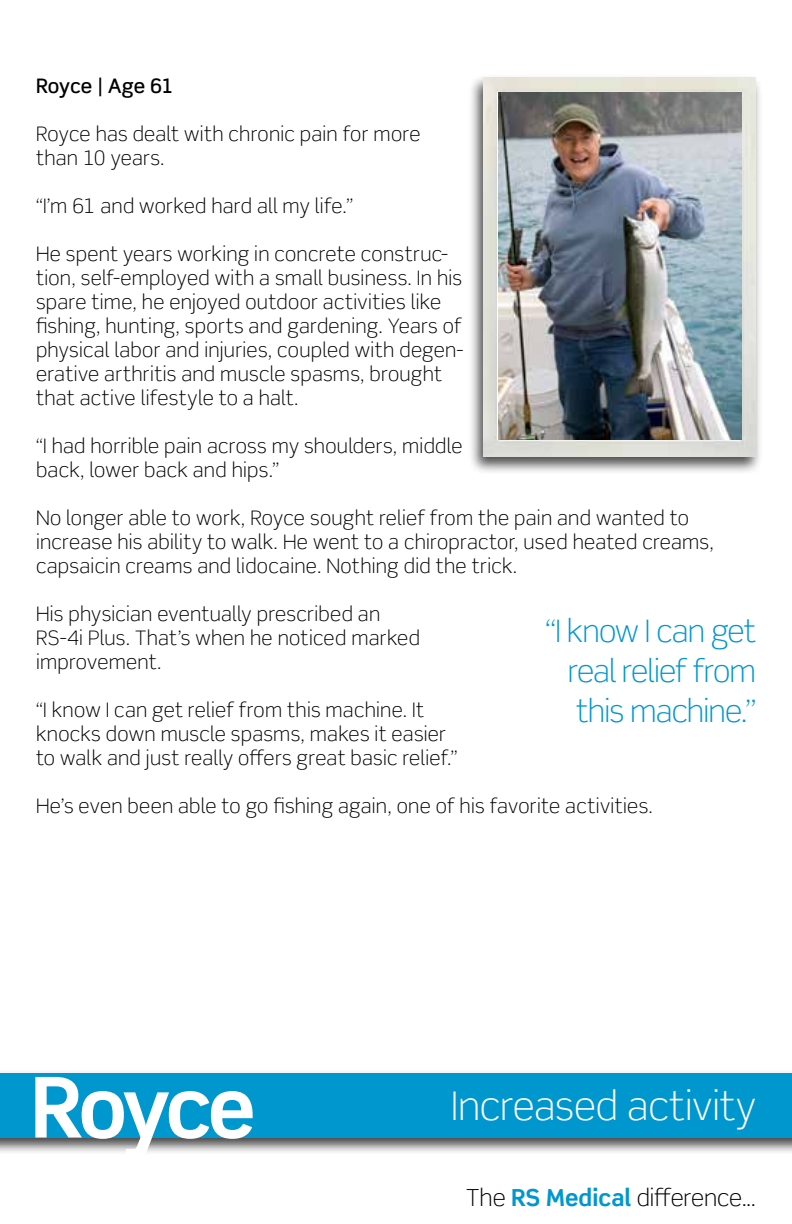
<style>
.page{position:relative;width:792px;height:1224px;background:#fff}
.page>*{position:absolute;margin:0;border:0;box-sizing:border-box;transform-origin:0 0}
.t1{font:700 84px "Scene Pro";letter-spacing:-.055em;color:#fff}
.t2{font:300 39.6px "Scene Pro";color:#fff}
.t3{font:300 31px/40px "Scene Pro";letter-spacing:-.025em;color:#0097cf;text-align:justify}
.t4{font:300 23.6px "Scene Pro";color:#000}
.t5{font:300 20px/24px "Scene Pro";letter-spacing:.015em;color:#000}
.t6{font:500 20px "Scene Pro";letter-spacing:-.01em;color:#000}
.s1{font-weight:700;color:#0097cf}
</style>
<div class="page">
<div style="left:0;top:1069px;width:792px;height:86px;background:#000;opacity:.75"></div>
<div style="left:0;top:1074px;width:792px;height:64px;background:#0097cf"></div>
<div style="left:468px;top:74px;width:295px;height:402px;background:#000;opacity:.7"></div>
<img style="left:484px;top:78px;width:272px;height:378px">
<img style="left:498px;top:92px;width:243px;height:348px">
<p class="t6" style="left:36px;top:74px;width:139px">Royce | Age 61</p>
<p class="t5" style="left:36px;top:122px;width:386px">Royce has dealt with chronic pain for more than 10 years.</p>
<p class="t5" style="left:36px;top:194px;width:319px">“I’m 61 and worked hard all my life.”</p>
<p class="t5" style="left:36px;top:242px;width:429px">He spent years working in concrete construc&shy;tion, self-employed with a small business. In his spare time, he enjoyed outdoor activities like fishing, hunting, sports and gardening. Years of physical labor and injuries, coupled with degen&shy;erative arthritis and muscle spasms, brought that active lifestyle to a halt.</p>
<p class="t5" style="left:36px;top:434px;width:428px">“I had horrible pain across my shoulders, middle back, lower back and hips.”</p>
<p class="t5" style="left:36px;top:506px;width:679px">No longer able to work, Royce sought relief from the pain and wanted to increase his ability to walk. He went to a chiropractor, used heated creams, capsaicin creams and lidocaine. Nothing did the trick.</p>
<p class="t5" style="left:36px;top:602px;width:386px">His physician eventually prescribed an<br>RS-4i Plus. That’s when he noticed marked improvement.</p>
<p class="t5" style="left:36px;top:698px;width:423px">“I know I can get relief from this machine. It knocks down muscle spasms, makes it easier to walk and just really offers great basic relief.”</p>
<p class="t5" style="left:36px;top:794px;width:618px">He’s even been able to go fishing again, one of his favorite activities.</p>
<h3 class="t3" style="left:568px;top:611px;width:190px;text-indent:-22px">“I know I can get real relief from this machine.”</h3>
<h1 class="t1" style="left:30px;top:1055px;width:227px">Royce</h1>
<h2 class="t2" style="left:451px;top:1082px;width:306px">Increased activity</h2>
<p class="t4" style="left:466px;top:1184px;width:291px">The <span class="s1">RS Medical</span> difference...</p>
</div>
